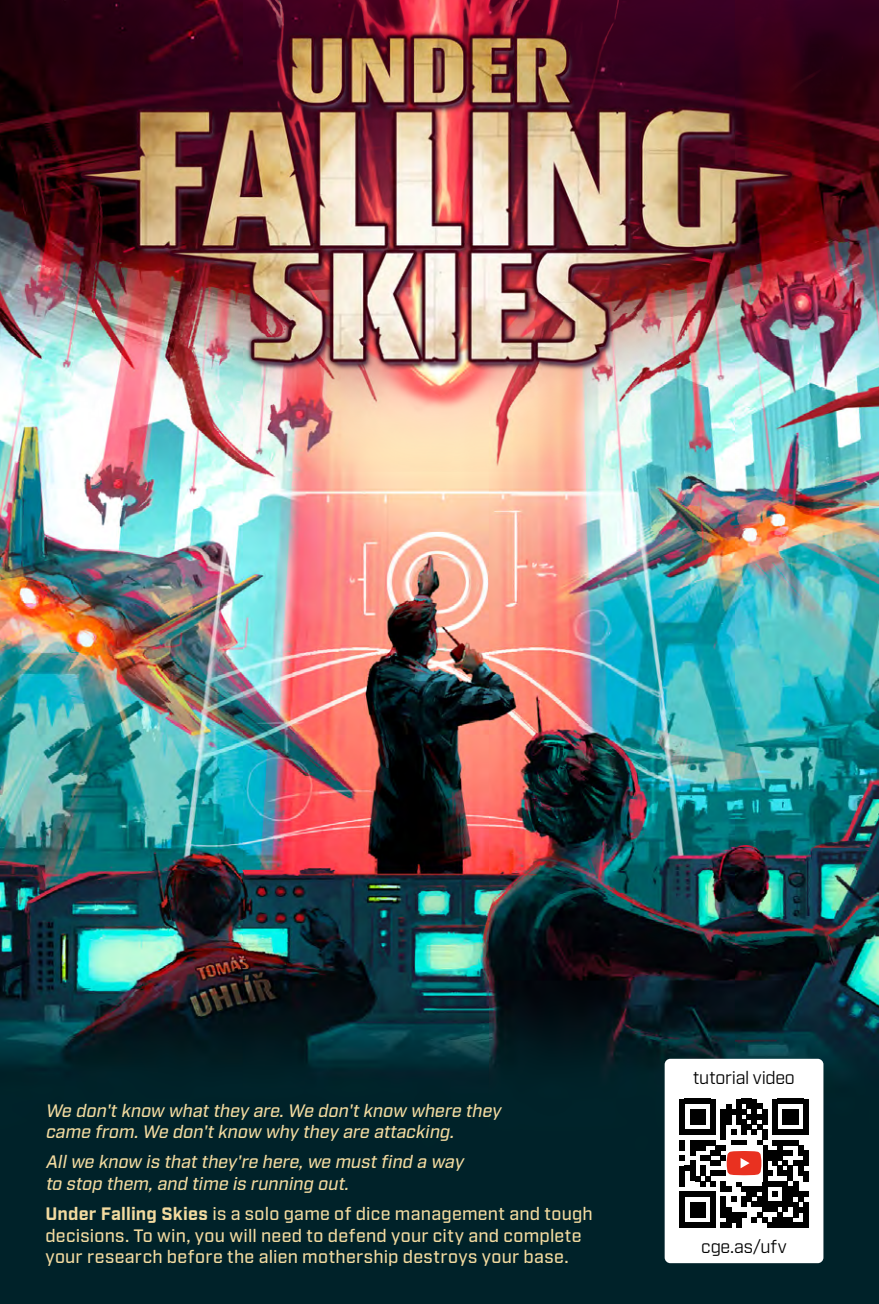
<style>
.page{position:relative;width:879px;height:1304px;background:#fff}
.page>*{position:absolute;margin:0;border:0;box-sizing:border-box;transform-origin:0 0}
.t1{font:500 18px/21.6px "Industry";letter-spacing:.015em;color:#f3dba0}
.t2{font:italic 500 18px/21.6px "Industry";color:#f3dba0}
.t3{font:18px "Industry";letter-spacing:-.01em;color:#000}
.s1{font-weight:700}
</style>
<div class="page">
<img style="left:0;top:0;width:879px;height:1304px">
<div style="left:664px;top:1059px;width:159px;height:204px;background:#fff;border-radius:6px"></div>
<svg style="left:679px;top:1099px;width:129px;height:129px"></svg>
<img style="left:37px;top:0;width:805px;height:472px">
<p class="t2" style="left:45px;top:1100px;width:461px">We don'tknow whatthey are.We don'tknow where they came from.We don'tknow why they are attacking.</p>
<p class="t2" style="left:45px;top:1152px;width:423px">Allwe know is thatthey're here,we mustfind a way to stop them,and time is running out.</p>
<p class="t1" style="left:45px;top:1203px;width:549px"><span class="s1">Under Falling Skies</span> is a solo game of dice management and tough decisions. To win, you will need to defend your city and complete your research before the alien mothership destroys your base.</p>
<p class="t3" style="left:693px;top:1067px;width:103px">tutorial video</p>
<p class="t3" style="left:701px;top:1236px;width:87px">cge.as/ufv</p>
</div>
